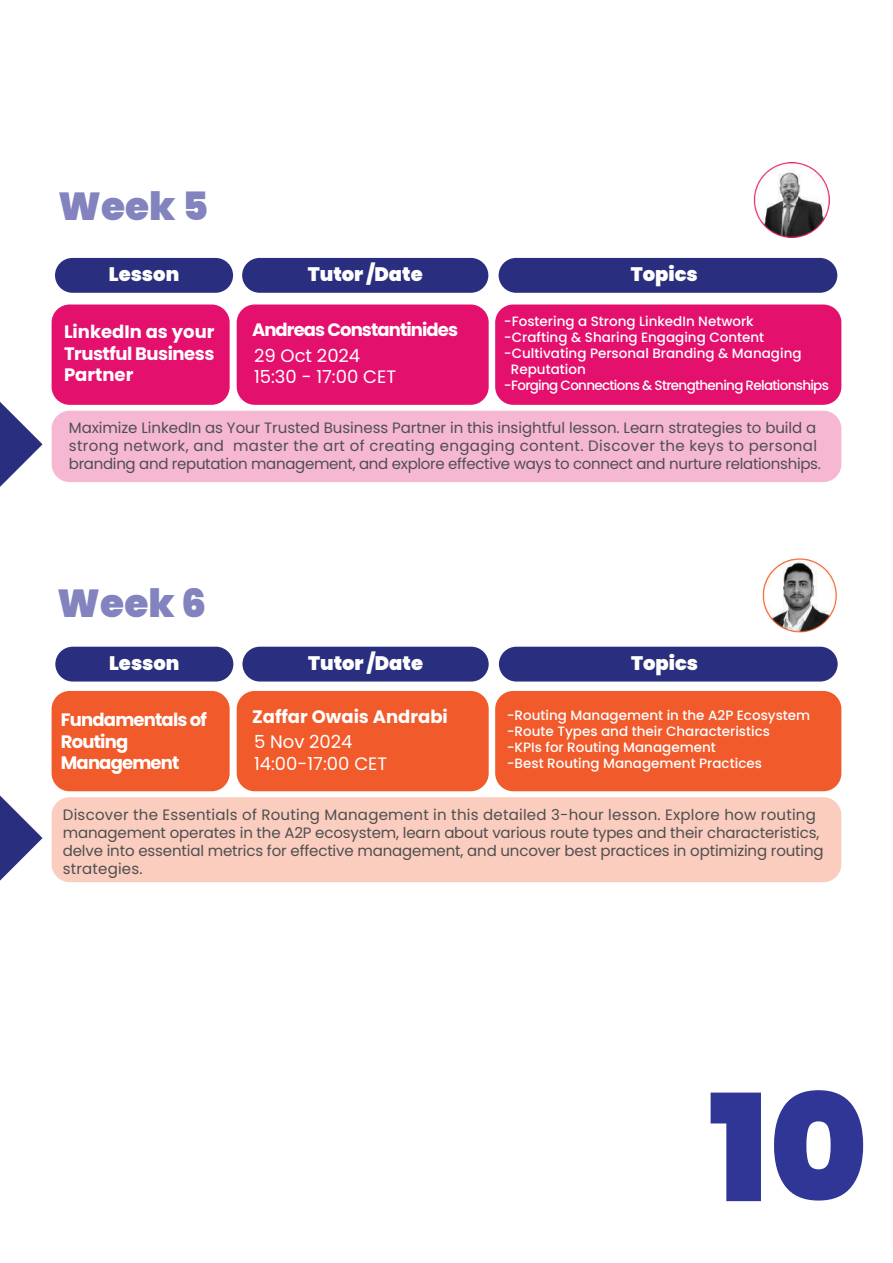
<style>
.page{position:relative;width:893px;height:1263px;background:#fff}
.page>*{position:absolute;margin:0;border:0;box-sizing:border-box;transform-origin:0 0}
.t1{font:900 148.5px "Poppins";color:#303695}
.t2{font:900 39px "Poppins";color:#8383bf}
.t3{font:900 19.5px "Poppins";color:#fff}
.t4{font:700 18px/21.6px "Poppins";letter-spacing:-.035em;color:#fff}
.t5{font:18px/21.6px "Poppins";color:#fff}
.t6{font:700 18px "Poppins";color:#fff}
.t7{font:15px/18px "Poppins";letter-spacing:-.01em;color:#4e4f4f}
.t8{font:500 13.5px/16.2px "Poppins";color:#fff}
.t9{font:500 13.5px "Poppins";letter-spacing:-.05em;color:#fff}
</style>
<div class="page">
<div style="left:55px;top:647px;width:178px;height:34px;background:#2a2e7f;border-radius:17px"></div>
<div style="left:242px;top:647px;width:247px;height:34px;background:#2a2e7f;border-radius:17px"></div>
<div style="left:499px;top:647px;width:339px;height:34px;background:#2a2e7f;border-radius:17px"></div>
<div style="left:52px;top:691px;width:178px;height:100px;background:#f15a2a;border-radius:18px"></div>
<div style="left:52px;top:797px;width:789px;height:85px;background:#facdbf;border-radius:18px"></div>
<div style="left:237px;top:691px;width:252px;height:100px;background:#f15a2a;border-radius:18px"></div>
<div style="left:495px;top:691px;width:346px;height:100px;background:#f15a2a;border-radius:18px"></div>
<svg style="left:0;top:402px;width:43px;height:85px"></svg>
<svg style="left:0;top:795px;width:43px;height:86px"></svg>
<div style="left:55px;top:258px;width:178px;height:35px;background:#2a2e7f;border-radius:17px"></div>
<div style="left:242px;top:258px;width:246px;height:35px;background:#2a2e7f;border-radius:17px"></div>
<div style="left:499px;top:258px;width:338px;height:35px;background:#2a2e7f;border-radius:17px"></div>
<img style="left:622px;top:558px;width:216px;height:123px">
<div style="left:52px;top:304px;width:178px;height:101px;background:#e4106d;border-radius:18px"></div>
<div style="left:52px;top:411px;width:789px;height:71px;background:#f6b7d3;border-radius:18px"></div>
<div style="left:237px;top:304px;width:252px;height:101px;background:#e4106d;border-radius:18px"></div>
<div style="left:495px;top:304px;width:346px;height:101px;background:#e4106d;border-radius:18px"></div>
<img style="left:738px;top:162px;width:97px;height:105px">
<h2 class="t2" style="left:58px;top:184px;width:152px">Week 5</h2>
<h3 class="t3" style="left:109px;top:263px;width:72px">Lesson</h3>
<h3 class="t3" style="left:308px;top:263px;width:116px">Tutor /Date</h3>
<h3 class="t3" style="left:631px;top:263px;width:69px">Topics</h3>
<p class="t4" style="left:64px;top:321px;width:152px;text-align:justify">LinkedIn as your Trustful Business Partner</p>
<p class="t4" style="left:252px;top:319px;width:208px">Andreas Constantinides</p>
<p class="t8" style="left:504px;top:313px;width:251px">-Fostering a Strong LinkedIn Network</p>
<p class="t8" style="left:504px;top:329px;width:262px">-Crafting &amp; Sharing Engaging Content</p>
<p class="t8" style="left:504px;top:345px;width:299px">-Cultivating Personal Branding &amp; Managing</p>
<p class="t8" style="left:511px;top:361px;width:76px">Reputation</p>
<p class="t9" style="left:504px;top:378px;width:327px">-Forging Connections &amp; Strengthening Relationships</p>
<p class="t7" style="left:69px;top:419px;width:754px">Maximize LinkedIn as Your Trusted Business Partner in this insightful lesson. Learn strategies to build a strong network, and master the art of creating engaging content. Discover the keys to personal branding and reputation management, and explore effective ways to connect and nurture relationships.</p>
<p class="t5" style="left:254px;top:345px;width:144px">29 Oct 2024<br>15:30 - 17:00 CET</p>
<h2 class="t2" style="left:57px;top:580px;width:151px">Week 6</h2>
<h3 class="t3" style="left:109px;top:651px;width:72px">Lesson</h3>
<h3 class="t3" style="left:308px;top:651px;width:116px">Tutor /Date</h3>
<h3 class="t3" style="left:631px;top:651px;width:69px">Topics</h3>
<p class="t4" style="left:61px;top:709px;width:147px">Fundamentals of<br>Routing<br>Management</p>
<p class="t6" style="left:252px;top:706px;width:197px">Zaffar Owais Andrabi</p>
<p class="t8" style="left:507px;top:707px;width:305px">-Routing Management in the A2P Ecosystem -Route Types and their Characteristics<br>-KPIs for Routing Management<br>-Best Routing Management Practices</p>
<p class="t7" style="left:63px;top:805px;width:762px">Discover the Essentials of Routing Management in this detailed 3-hour lesson. Explore how routing management operates in the A2P ecosystem, learn about various route types and their characteristics, delve into essential metrics for effective management, and uncover best practices in optimizing routing strategies.</p>
<p class="t5" style="left:254px;top:731px;width:135px">5 Nov 2024<br>14:00-17:00 CET</p>
<h1 class="t1" style="left:709px;top:1063px;width:160px">10</h1>
</div>
